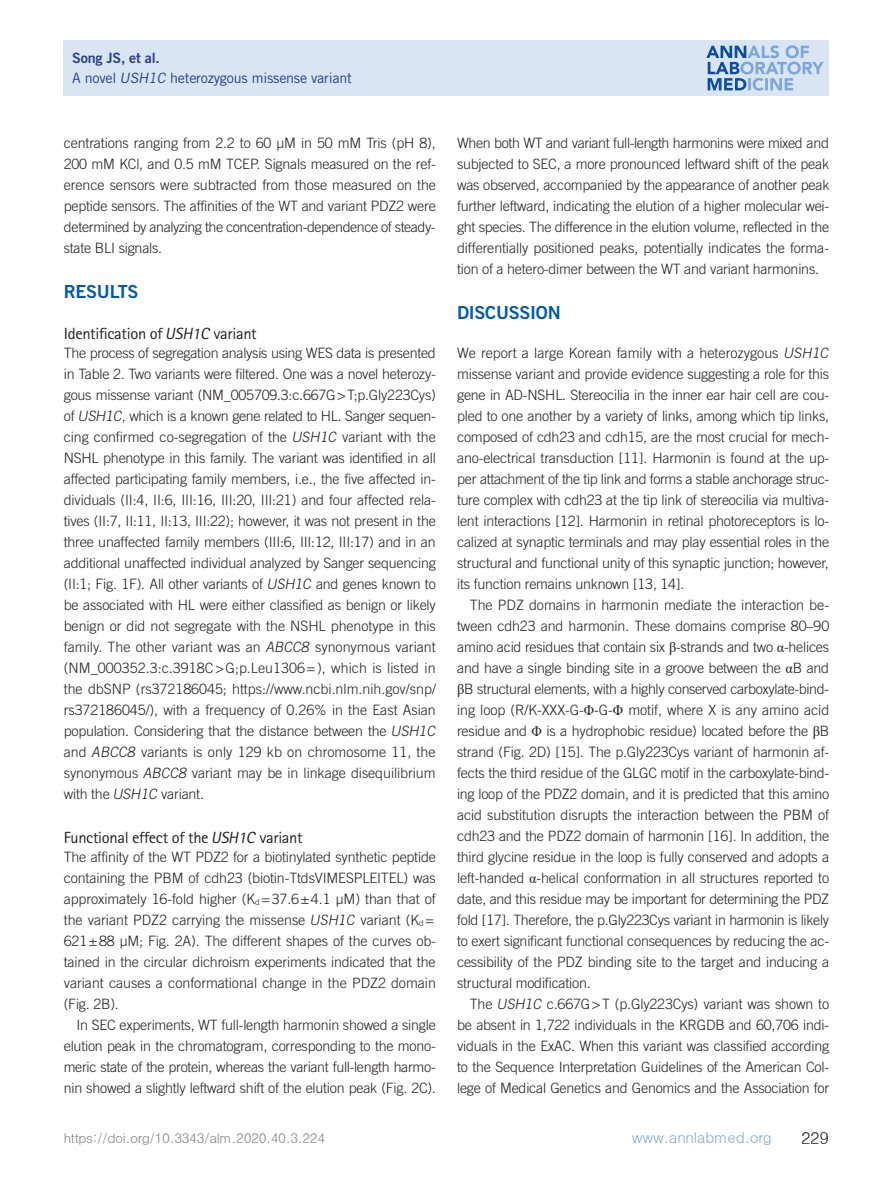
<style>
.page{position:relative;width:893px;height:1191px;background:#fff}
.page>*{position:absolute;margin:0;border:0;box-sizing:border-box;transform-origin:0 0}
.본문대제목{font:18px "Trade Gothic LT Std Bd 2";letter-spacing:-.015em;color:#015aaa}
.t1{font:16.5px "Dotum";color:#231f20}
.본문중제목{font:16.2px "Rotis Sans Serif Std";letter-spacing:-.02em;color:#231f20}
.t2{font:15px "Dotum";letter-spacing:-.02em;color:#7ca7d8}
.본문_0{font:300 14.25px/21px "Trade Gothic LT Std";letter-spacing:-.015em;color:#231f20}
.본문{font:300 14.25px/21px "Trade Gothic LT Std";letter-spacing:-.015em;color:#231f20;text-align:justify}
.t3{font:14.25px "Trade Gothic LT Std";letter-spacing:-.015em;color:#253f8e}
.t4{font:14.25px "Trade Gothic LT Std Bd 2";letter-spacing:-.015em;color:#253f8e}
.t5{font:13.5px "Dotum";letter-spacing:-.03em;color:#808285}
.s1{font-style:italic}
.s2{font-size:8.25px}
.s3{font-family:"Times New Roman";font-weight:400}
</style>
<div class="page">
<div style="left:64px;top:40px;width:765px;height:56px;background:#dae5f4"></div>
<svg style="left:706px;top:45px;width:118px;height:46px"></svg>
<p class="t4" style="left:72px;top:49px;width:89px">Song JS, et al.</p>
<p class="t3" style="left:72px;top:69px;width:281px">A novel <span class="s1">USH1C</span> heterozygous missense variant</p>
<p class="본문" style="left:64px;top:132px;width:374px">centrations ranging from 2.2 to 60 µM in 50 mM Tris (pH 8), 200 mM KCl, and 0.5 mM TCEP. Signals measured on the ref&shy;erence sensors were subtracted from those measured on the peptide sensors. The affinities of the WT and variant PDZ2 were determined by analyzing the concentration-dependence of steady&shy;state BLI signals.</p>
<p class="본문대제목" style="left:64px;top:280px;width:76px">RESULTS</p>
<p class="본문중제목" style="left:64px;top:324px;width:194px">Identification of <span class="s1">USH1C</span> variant</p>
<p class="본문_0" style="left:64px;top:342px;width:376px">The process of segregation analysis using WES data is presented in Table 2. Two variants were filtered. One was a novel heterozy&shy;gous missense variant (NM_005709.3:c.667G&gt;T;p.Gly223Cys) of <span class="s1">USH1C</span>, which is a known gene related to HL. Sanger sequen&shy;cing confirmed co-segregation of the <span class="s1">USH1C</span> variant with the NSHL phenotype in this family. The variant was identified in all affected participating family members, i.e., the five affected in&shy;dividuals (II:4, II:6, III:16, III:20, III:21) and four affected rela&shy;tives (II:7, II:11, II:13, III:22); however, it was not present in the three unaffected family members (III:6, III:12, III:17) and in an additional unaffected individual analyzed by Sanger sequencing (II:1; Fig. 1F). All other variants of <span class="s1">USH1C</span> and genes known to be associated with HL were either classified as benign or likely benign or did not segregate with the NSHL phenotype in this family. The other variant was an <span class="s1">ABCC8</span> synonymous variant (NM_000352.3:c.3918C&gt;G;p.Leu1306=), which is listed in the dbSNP (rs372186045; https://www.ncbi.nlm.nih.gov/snp/ rs372186045/), with a frequency of 0.26% in the East Asian population. Considering that the distance between the <span class="s1">USH1C </span>and <span class="s1">ABCC8</span> variants is only 129 kb on chromosome 11, the synonymous <span class="s1">ABCC8</span> variant may be in linkage disequilibrium with the <span class="s1">USH1C</span> variant.</p>
<p class="본문중제목" style="left:64px;top:828px;width:240px">Functional effect of the <span class="s1">USH1C</span> variant</p>
<p class="본문_0" style="left:64px;top:846px;width:374px">The affinity of the WT PDZ2 for a biotinylated synthetic peptide containing the PBM of cdh23 (biotin-TtdsVIMESPLEITEL) was approximately 16-fold higher (K<span class="s2">d</span> =37.6±4.1 μM) than that of the variant PDZ2 carrying the missense <span class="s1">USH1C</span> variant (K<span class="s2">d</span> = 621±88 μM; Fig. 2A). The different shapes of the curves ob&shy;tained in the circular dichroism experiments indicated that the variant causes a conformational change in the PDZ2 domain (Fig. 2B).</p>
<p class="본문" style="left:64px;top:1014px;width:374px;text-indent:13px">In SEC experiments, WT full-length harmonin showed a single elution peak in the chromatogram, corresponding to the mono&shy;meric state of the protein, whereas the variant full-length harmo&shy;nin showed a slightly leftward shift of the elution peak (Fig. 2C).</p>
<p class="본문" style="left:457px;top:132px;width:374px">When both WT and variant full-length harmonins were mixed and subjected to SEC, a more pronounced leftward shift of the peak was observed, accompanied by the appearance of another peak further leftward, indicating the elution of a higher molecular wei&shy;ght species. The difference in the elution volume, reflected in the differentially positioned peaks, potentially indicates the forma&shy;tion of a hetero-dimer between the WT and variant harmonins.</p>
<p class="본문대제목" style="left:457px;top:301px;width:105px">DISCUSSION</p>
<p class="본문_0" style="left:457px;top:342px;width:376px">We report a large Korean family with a heterozygous <span class="s1">USH1C </span>missense variant and provide evidence suggesting a role for this gene in AD-NSHL. Stereocilia in the inner ear hair cell are cou&shy;pled to one another by a variety of links, among which tip links, composed of cdh23 and cdh15, are the most crucial for mech&shy;ano-electrical transduction [11]. Harmonin is found at the up&shy;per attachment of the tip link and forms a stable anchorage struc&shy;ture complex with cdh23 at the tip link of stereocilia via multiva&shy;lent interactions [12]. Harmonin in retinal photoreceptors is lo&shy;calized at synaptic terminals and may play essential roles in the structural and functional unity of this synaptic junction; however, its function remains unknown [13, 14].</p>
<p class="본문" style="left:457px;top:594px;width:374px;text-indent:13px">The PDZ domains in harmonin mediate the interaction be&shy;tween cdh23 and harmonin. These domains comprise 80–90 amino acid residues that contain six <span class="s3">β</span>-strands and two <span class="s3">α</span>-helices and have a single binding site in a groove between the <span class="s3">α</span>B and <span class="s3">β</span>B structural elements, with a highly conserved carboxylate-bind&shy;ing loop (R/K-XXX-G-<span class="s3">Φ</span>-G-<span class="s3">Φ</span> motif, where X is any amino acid residue and <span class="s3">Φ</span> is a hydrophobic residue) located before the <span class="s3">β</span>B strand (Fig. 2D) [15]. The p.Gly223Cys variant of harmonin af&shy;fects the third residue of the GLGC motif in the carboxylate-bind&shy;ing loop of the PDZ2 domain, and it is predicted that this amino acid substitution disrupts the interaction between the PBM of cdh23 and the PDZ2 domain of harmonin [16]. In addition, the third glycine residue in the loop is fully conserved and adopts a left-handed <span class="s3">α</span>-helical conformation in all structures reported to date, and this residue may be important for determining the PDZ fold [17]. Therefore, the p.Gly223Cys variant in harmonin is likely to exert significant functional consequences by reducing the ac&shy;cessibility of the PDZ binding site to the target and inducing a structural modification.</p>
<p class="본문" style="left:457px;top:993px;width:374px;text-indent:13px">The <span class="s1">USH1C</span> c.667G&gt;T (p.Gly223Cys) variant was shown to be absent in 1,722 individuals in the KRGDB and 60,706 indi&shy;viduals in the ExAC. When this variant was classified according to the Sequence Interpretation Guidelines of the American Col&shy;lege of Medical Genetics and Genomics and the Association for</p>
<p class="t5" style="left:64px;top:1131px;width:263px">https://doi.org/10.3343/alm.2020.40.3.224</p>
<p class="t2" style="left:632px;top:1130px;width:142px">www.annlabmed.org</p>
<p class="t1" style="left:801px;top:1129px;width:30px">229</p>
</div>
